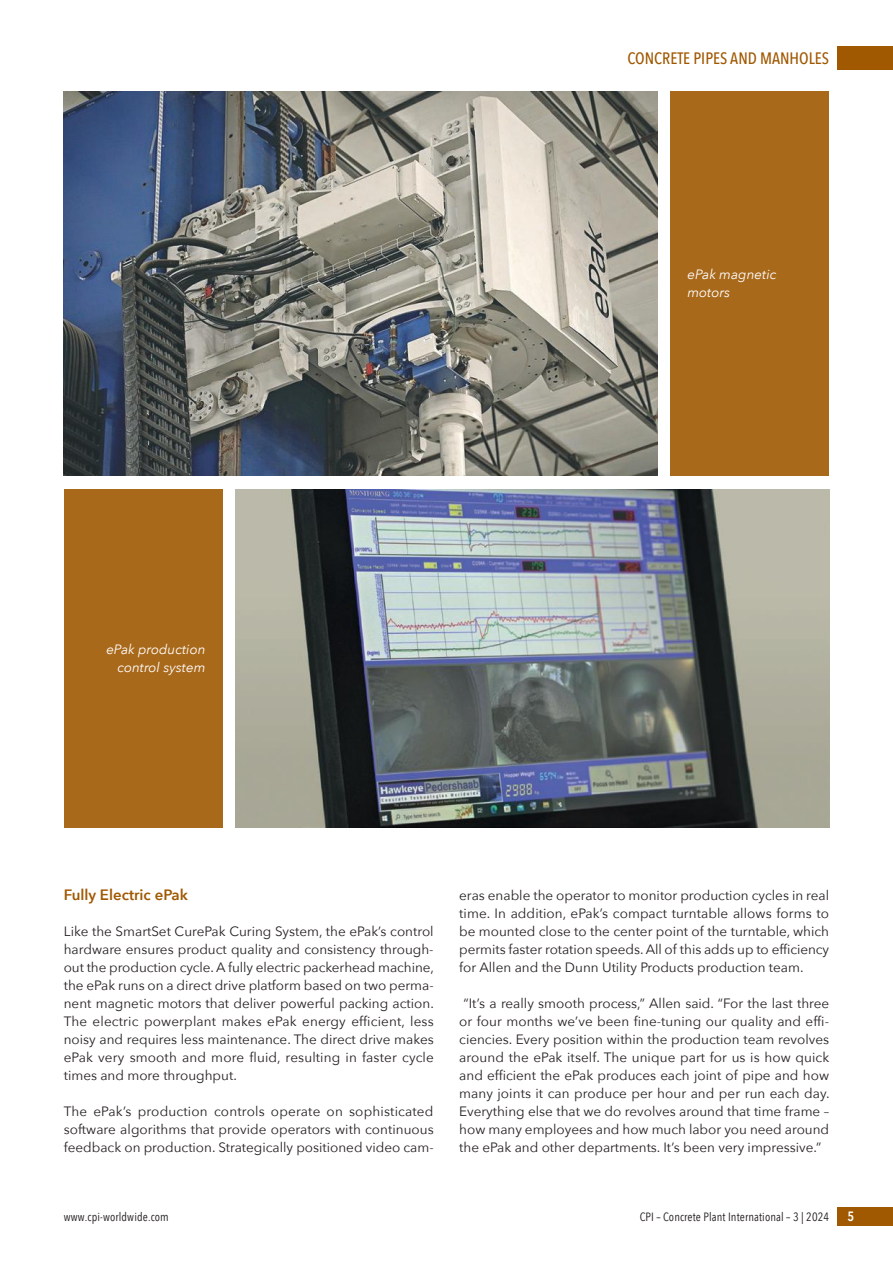
<style>
.page{position:relative;width:893px;height:1263px;background:#fff}
.page>*{position:absolute;margin:0;border:0;box-sizing:border-box;transform-origin:0 0}
.t1{font:500 16.5px "Avenir Next Condensed";color:#a05801}
.t2{font:600 15px "Avenir Next";color:#a05801}
.t3{font:13.5px/18px "Avenir Next";color:#241f1f;text-align:justify}
.t4{font:italic 13.5px/18px "Avenir Next";color:#fff;text-align:right}
.t5{font:600 13.5px "Avenir Next Condensed";color:#fff}
.t6{font:12px "Avenir Next Condensed";letter-spacing:.01em;color:#241f1f}
</style>
<div class="page">
<div style="left:838px;top:47px;width:55px;height:23px;background:#a05801"></div>
<div style="left:838px;top:1208px;width:55px;height:18px;background:#a05801"></div>
<img style="left:235px;top:489px;width:594px;height:338px">
<div style="left:64px;top:489px;width:159px;height:338px;background:#a9691a"></div>
<img style="left:64px;top:91px;width:594px;height:385px">
<div style="left:670px;top:91px;width:159px;height:385px;background:#a9691a"></div>
<p class="t1" style="left:627px;top:49px;width:203px">CONCRETE PIPES AND MANHOLES</p>
<p class="t4" style="left:687px;top:265px;width:90px;text-align:left">ePak magnetic motors</p>
<p class="t4" style="left:106px;top:640px;width:101px">ePak production control system</p>
<p class="t2" style="left:64px;top:882px;width:126px">Fully Electric ePak</p>
<p class="t3" style="left:64px;top:922px;width:372px">Like the SmartSet CurePak Curing System, the ePak’s control hardware ensures product quality and consistency through&shy;out the production cycle. A fully electric packerhead machine, the ePak runs on a direct drive platform based on two perma&shy;nent magnetic motors that deliver powerful packing action.<br>The electric powerplant makes ePak energy efficient, less noisy and requires less maintenance. The direct drive makes ePak very smooth and more fluid, resulting in faster cycle times and more throughput.</p>
<p class="t3" style="left:64px;top:1102px;width:372px">The ePak’s production controls operate on sophisticated software algorithms that provide operators with continuous feedback on production. Strategically positioned video cam-</p>
<p class="t3" style="left:459px;top:886px;width:371px">eras enable the operator to monitor production cycles in real time. In addition, ePak’s compact turntable allows forms to be mounted close to the center point of the turntable, which permits faster rotation speeds. All of this adds up to efficiency for Allen and the Dunn Utility Products production team.</p>
<p class="t3" style="left:459px;top:994px;width:372px;text-indent:4px">“It’s a really smooth process,” Allen said. “For the last three or four months we’ve been fine-tuning our quality and effi&shy;ciencies. Every position within the production team revolves around the ePak itself. The unique part for us is how quick and efficient the ePak produces each joint of pipe and how many joints it can produce per hour and per run each day.<br>Everything else that we do revolves around that time frame – how many employees and how much labor you need around the ePak and other departments. It’s been very impressive.”</p>
<p class="t6" style="left:64px;top:1207px;width:107px">www.cpi-worldwide.com</p>
<p class="t6" style="left:640px;top:1207px;width:191px">CPI – Concrete Plant International – 3 | 2024</p>
<p class="t5" style="left:847px;top:1205px;width:8px">5</p>
</div>
